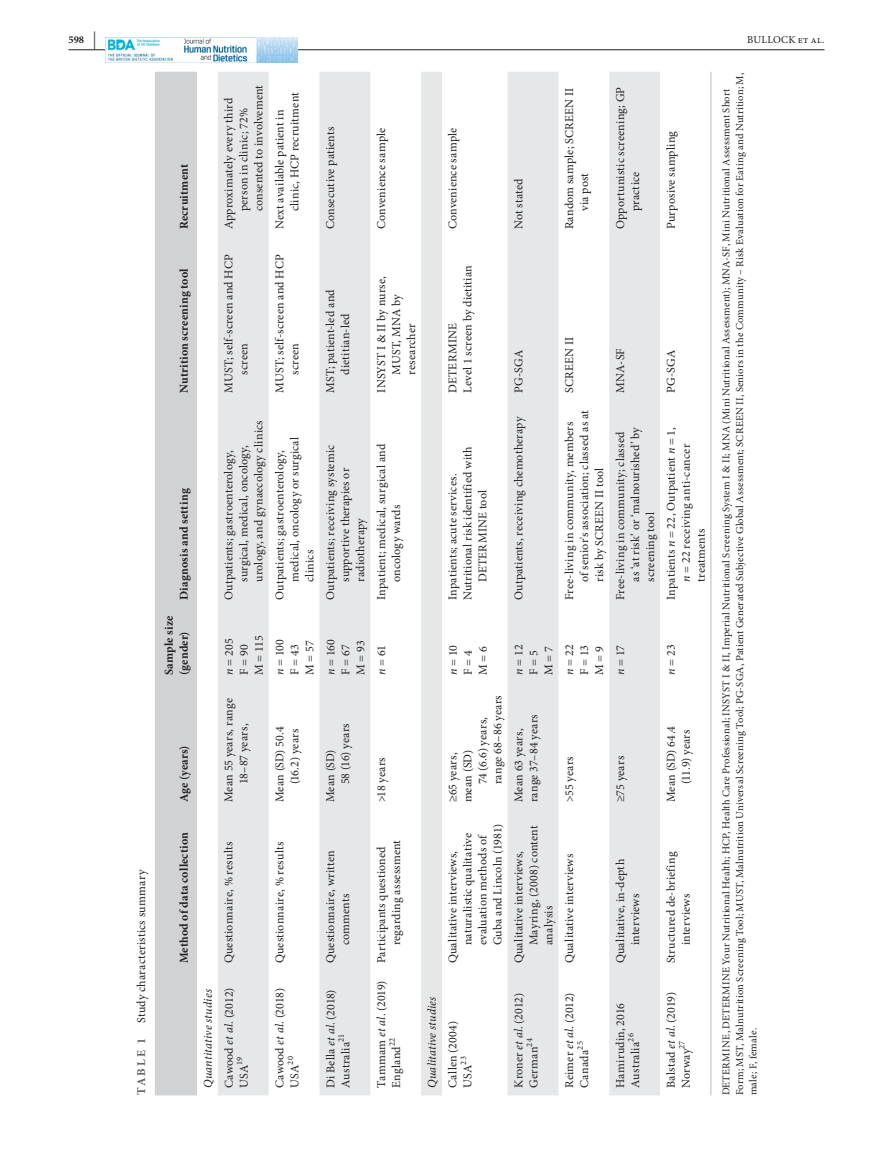
<style>
.page{position:relative;width:893px;height:1174px;background:#fff}
.page>*{position:absolute;margin:0;border:0;box-sizing:border-box;transform-origin:0 0}
.t1{font:12px/15px "Minion Pro";letter-spacing:.01em;color:#231f20}
.t2{font:12px/15px "Minion Pro";letter-spacing:.03em;color:#231f20}
.t3{font:700 12px/15px "Minion Pro";letter-spacing:.015em;color:#231f20}
.t4{font:italic 12px/20.9px "Minion Pro";letter-spacing:.01em;color:#231f20}
.t5{font:700 12px "Minion Pro";letter-spacing:.165em;color:#636366}
.t6{font:10.5px/13.5px "Minion Pro";letter-spacing:.02em;color:#231f20}
.t7{font:700 10.5px "Minion Pro";color:#231f20}
.t8{font:8.4px "Minion Pro";letter-spacing:.02em;color:#231f20}
.s1{font-size:18px}
.s2{font-style:italic}
.s3{font-style:normal}
</style>
<div class="page">
<hr style="left:68px;top:49px;width:756px;height:1px;background:#231f20">
<img style="left:106px;top:37px;width:191px;height:25px">
<div style="left:155px;top:72px;width:42px;height:1023px;background:#d1d2d4"></div>
<svg style="left:218px;top:72px;width:442px;height:1023px;fill:#edeeef"></svg>
<hr style="left:710px;top:971px;width:2px;height:124px;background:#d1d2d4">
<hr style="left:710px;top:810px;width:2px;height:161px;background:#d1d2d4">
<hr style="left:710px;top:682px;width:2px;height:128px;background:#d1d2d4">
<hr style="left:710px;top:607px;width:2px;height:75px;background:#d1d2d4">
<hr style="left:710px;top:400px;width:2px;height:207px;background:#d1d2d4">
<hr style="left:710px;top:237px;width:2px;height:163px;background:#d1d2d4">
<hr style="left:710px;top:72px;width:2px;height:165px;background:#d1d2d4">
<p class="t7" style="left:68px;top:33px;width:29px">598 <span class="s1">|</span></p>
<p class="t6" style="left:747px;top:33px;width:79px">BULLOCK et al.</p>
<p class="t1" style="left:134px;top:1022px;width:155px;rotate:-90deg">Study characteristics summary</p>
<p class="t5" style="left:134px;top:1095px;width:59px;rotate:-90deg">TABLE 1</p>
<p class="t3" style="left:177px;top:229px;width:66px;rotate:-90deg">Recruitment</p>
<p class="t3" style="left:177px;top:393px;width:126px;rotate:-90deg">Nutrition screening tool</p>
<p class="t3" style="left:177px;top:600px;width:113px;rotate:-90deg">Diagnosis and setting</p>
<p class="t3" style="left:162px;top:675px;width:61px;rotate:-90deg">Sample size (gender)</p>
<p class="t3" style="left:177px;top:802px;width:58px;rotate:-90deg">Age (years)</p>
<p class="t3" style="left:177px;top:963px;width:133px;rotate:-90deg">Method of data collection</p>
<p class="t1" style="left:222px;top:211px;width:128px;text-indent:-18px;rotate:-90deg">Approximately every third person in clinic; 72% consented to involvement</p>
<p class="t1" style="left:222px;top:375px;width:122px;text-indent:-18px;rotate:-90deg">MUST; self-screen and HCP screen</p>
<p class="t1" style="left:273px;top:211px;width:120px;text-indent:-18px;rotate:-90deg">Next available patient in clinic, HCP recruitment</p>
<p class="t1" style="left:273px;top:375px;width:122px;text-indent:-18px;rotate:-90deg">MUST; self-screen and HCP screen</p>
<p class="t2" style="left:222px;top:582px;width:163px;text-indent:-18px;rotate:-90deg">Outpatients; gastroenterology, surgical, medical, oncology, urology, and gynaecology clinics</p>
<p class="t2" style="left:273px;top:582px;width:147px;text-indent:-18px;rotate:-90deg">Outpatients; gastroenterology, medical, oncology or surgical clinics</p>
<p class="t1" style="left:323px;top:229px;width:104px;rotate:-90deg">Consecutive patients</p>
<p class="t1" style="left:323px;top:393px;width:105px;text-align:center;rotate:-90deg">MST; patient-led and dietitian-led</p>
<p class="t1" style="left:374px;top:229px;width:103px;rotate:-90deg">Convenience sample</p>
<p class="t1" style="left:374px;top:375px;width:100px;text-indent:-18px;rotate:-90deg">INSYST I &amp; II by nurse,<br>MUST, MNA by researcher</p>
<p class="t1" style="left:323px;top:582px;width:138px;text-indent:-18px;rotate:-90deg">Outpatients; receiving systemic supportive therapies or radiotherapy</p>
<p class="t1" style="left:374px;top:582px;width:140px;text-indent:-18px;rotate:-90deg">Inpatient; medical, surgical and oncology wards</p>
<p class="t1" style="left:446px;top:229px;width:103px;rotate:-90deg">Convenience sample</p>
<p class="t1" style="left:446px;top:393px;width:129px;rotate:-90deg">DETERMINE<br>Level 1 screen by dietitian</p>
<p class="t1" style="left:461px;top:600px;width:155px;rotate:-90deg">Nutritional risk identified with</p>
<p class="t1" style="left:446px;top:600px;width:128px;rotate:-90deg">Inpatients; acute services.</p>
<p class="t1" style="left:476px;top:582px;width:93px;rotate:-90deg">DETERMINE tool</p>
<p class="t1" style="left:511px;top:229px;width:52px;rotate:-90deg">Not stated</p>
<p class="t1" style="left:511px;top:393px;width:45px;rotate:-90deg">PG-SGA</p>
<p class="t1" style="left:511px;top:600px;width:185px;rotate:-90deg">Outpatients, receiving chemotherapy</p>
<p class="t1" style="left:562px;top:211px;width:125px;text-indent:-18px;rotate:-90deg">Random sample; SCREEN II via post</p>
<p class="t1" style="left:613px;top:211px;width:126px;text-indent:-18px;rotate:-90deg">Opportunistic screening; GP practice</p>
<p class="t1" style="left:664px;top:229px;width:100px;rotate:-90deg">Purposive sampling</p>
<p class="t1" style="left:562px;top:393px;width:58px;rotate:-90deg">SCREEN II</p>
<p class="t1" style="left:562px;top:582px;width:173px;text-indent:-18px;rotate:-90deg">Free-living in community, members of senior's association; classed as at risk by SCREEN II tool</p>
<p class="t1" style="left:613px;top:393px;width:46px;rotate:-90deg">MNA-SF</p>
<p class="t1" style="left:613px;top:582px;width:156px;text-indent:-18px;rotate:-90deg">Free-living in community; classed as ‘at risk’ or ‘malnourished’ by screening tool</p>
<p class="t1" style="left:664px;top:393px;width:45px;rotate:-90deg">PG-SGA</p>
<p class="t1" style="left:664px;top:582px;width:156px;text-indent:-18px;rotate:-90deg">Inpatients <span class="s2">n</span> = 22, Outpatient <span class="s2">n</span> = 1, <span class="s2">n</span> = 22 receiving anti-cancer treatments</p>
<p class="t1" style="left:222px;top:675px;width:41px;rotate:-90deg"><span class="s2">n</span> = 205<br>F = 90<br>M = 115</p>
<p class="t1" style="left:222px;top:784px;width:88px;text-indent:-18px;rotate:-90deg">Mean 55 years, range<br>18–87 years,</p>
<p class="t1" style="left:273px;top:675px;width:38px;rotate:-90deg"><span class="s2">n</span> = 100<br>F = 43<br>M = 57</p>
<p class="t1" style="left:273px;top:802px;width:78px;text-align:right;rotate:-90deg">Mean (SD) 50.4 (16.2) years</p>
<p class="t1" style="left:323px;top:675px;width:37px;rotate:-90deg"><span class="s2">n</span> = 160<br>F = 67<br>M = 93</p>
<p class="t1" style="left:323px;top:784px;width:63px;text-indent:-18px;rotate:-90deg">Mean (SD)<br>58 (16) years</p>
<p class="t1" style="left:374px;top:675px;width:32px;rotate:-90deg"><span class="s2">n</span> = 61</p>
<p class="t1" style="left:374px;top:802px;width:47px;rotate:-90deg">&gt;18 years</p>
<p class="t1" style="left:222px;top:963px;width:123px;rotate:-90deg">Questionnaire, % results</p>
<p class="t4" style="left:198px;top:1088px;width:102px;rotate:-90deg">Quantitative studies<br><span class="s3">Cawood</span> et al<span class="s3">. (2012)</span></p>
<p class="t1" style="left:237px;top:1088px;width:32px;rotate:-90deg">USA<sup>19</sup></p>
<p class="t1" style="left:273px;top:963px;width:123px;rotate:-90deg">Questionnaire, % results</p>
<p class="t1" style="left:273px;top:1088px;width:101px;rotate:-90deg">Cawood <span class="s2">et al</span>. (2018)<br>USA<sup>20</sup></p>
<p class="t1" style="left:323px;top:945px;width:97px;text-indent:-18px;rotate:-90deg">Questionnaire, written comments</p>
<p class="t1" style="left:323px;top:1088px;width:100px;rotate:-90deg">Di Bella <span class="s2">et al</span>. (2018)<br>Australia<sup>21</sup></p>
<p class="t1" style="left:374px;top:945px;width:107px;text-indent:-18px;rotate:-90deg">Participants questioned regarding assessment</p>
<p class="t1" style="left:374px;top:1088px;width:109px;rotate:-90deg">Tammam <span class="s2">et al</span>. (2019)<br>England<sup>22</sup></p>
<p class="t1" style="left:446px;top:675px;width:32px;rotate:-90deg"><span class="s2">n</span> = 10<br>F = 4<br>M = 6</p>
<p class="t1" style="left:491px;top:784px;width:91px;rotate:-90deg">range 68–86 years</p>
<p class="t1" style="left:476px;top:784px;width:69px;rotate:-90deg">74 (6.6) years,</p>
<p class="t1" style="left:446px;top:802px;width:51px;rotate:-90deg">≥65 years,</p>
<p class="t1" style="left:461px;top:802px;width:54px;rotate:-90deg">mean (SD)</p>
<p class="t1" style="left:512px;top:675px;width:32px;rotate:-90deg"><span class="s2">n</span> = 12<br>F = 5<br>M = 7</p>
<p class="t1" style="left:511px;top:802px;width:90px;rotate:-90deg">Mean 63 years, range 37–84 years</p>
<p class="t1" style="left:446px;top:945px;width:123px;text-indent:-18px;rotate:-90deg">Qualitative interviews, naturalistic qualitative evaluation methods of<br>Guba and Lincoln (1981)</p>
<p class="t1" style="left:511px;top:945px;width:121px;text-indent:-18px;rotate:-90deg">Qualitative interviews,<br>Mayring, (2008) content analysis</p>
<p class="t1" style="left:562px;top:675px;width:32px;text-align:justify;rotate:-90deg"><span class="s2">n</span> = 22<br>F = 13<br>M = 9</p>
<p class="t1" style="left:562px;top:802px;width:47px;rotate:-90deg">&gt;55 years</p>
<p class="t1" style="left:562px;top:963px;width:111px;rotate:-90deg">Qualitative interviews</p>
<p class="t1" style="left:613px;top:675px;width:31px;rotate:-90deg"><span class="s2">n</span> = 17</p>
<p class="t1" style="left:613px;top:802px;width:48px;rotate:-90deg">≥75 years</p>
<p class="t1" style="left:613px;top:945px;width:88px;text-indent:-18px;rotate:-90deg">Qualitative, in-depth interviews</p>
<p class="t4" style="left:422px;top:1088px;width:93px;rotate:-90deg">Qualitative studies</p>
<p class="t1" style="left:446px;top:1088px;width:68px;rotate:-90deg">Callen (2004)<br>USA</p>
<p class="t8" style="left:458px;top:1064px;width:10px;rotate:-90deg">23</p>
<p class="t1" style="left:512px;top:1088px;width:96px;rotate:-90deg">Kroner <span class="s2">et al</span>. (2012)<br>German</p>
<p class="t8" style="left:524px;top:1046px;width:10px;rotate:-90deg">24</p>
<p class="t1" style="left:562px;top:1088px;width:97px;rotate:-90deg">Reimer <span class="s2">et al</span>. (2012)<br>Canada<sup>25</sup></p>
<p class="t1" style="left:613px;top:1088px;width:86px;rotate:-90deg">Hamirudin, 2016<br>Australia</p>
<p class="t8" style="left:626px;top:1041px;width:10px;rotate:-90deg">26</p>
<p class="t1" style="left:664px;top:675px;width:32px;rotate:-90deg"><span class="s2">n</span> = 23</p>
<p class="t1" style="left:664px;top:802px;width:78px;text-align:right;rotate:-90deg">Mean (SD) 64.4 (11.9) years</p>
<p class="t1" style="left:664px;top:945px;width:95px;text-indent:-18px;rotate:-90deg">Structured de-briefing interviews</p>
<p class="t1" style="left:664px;top:1088px;width:97px;rotate:-90deg">Balstad <span class="s2">et al</span>. (2019)<br>Norway</p>
<p class="t8" style="left:677px;top:1048px;width:10px;rotate:-90deg">27</p>
<p class="t6" style="left:720px;top:1095px;width:1024px;rotate:-90deg">DETERMINE, DETERMINE Your Nutritional Health; HCP, Health Care Professional; INSYST I &amp; II, Imperial Nutritional Screening System I &amp; II; MNA (Mini Nutritional Assessment); MNA-SF, Mini Nutritional Assessment Short<br>Form; MST, Malnutrition Screening Tool; MUST, Malnutrition Universal Screening Tool; PG-SGA, Patient Generated Subjective Global Assessment; SCREEN II, Seniors in the Community – Risk Evaluation for Eating and Nutrition; M, male; F, female.</p>
</div>
